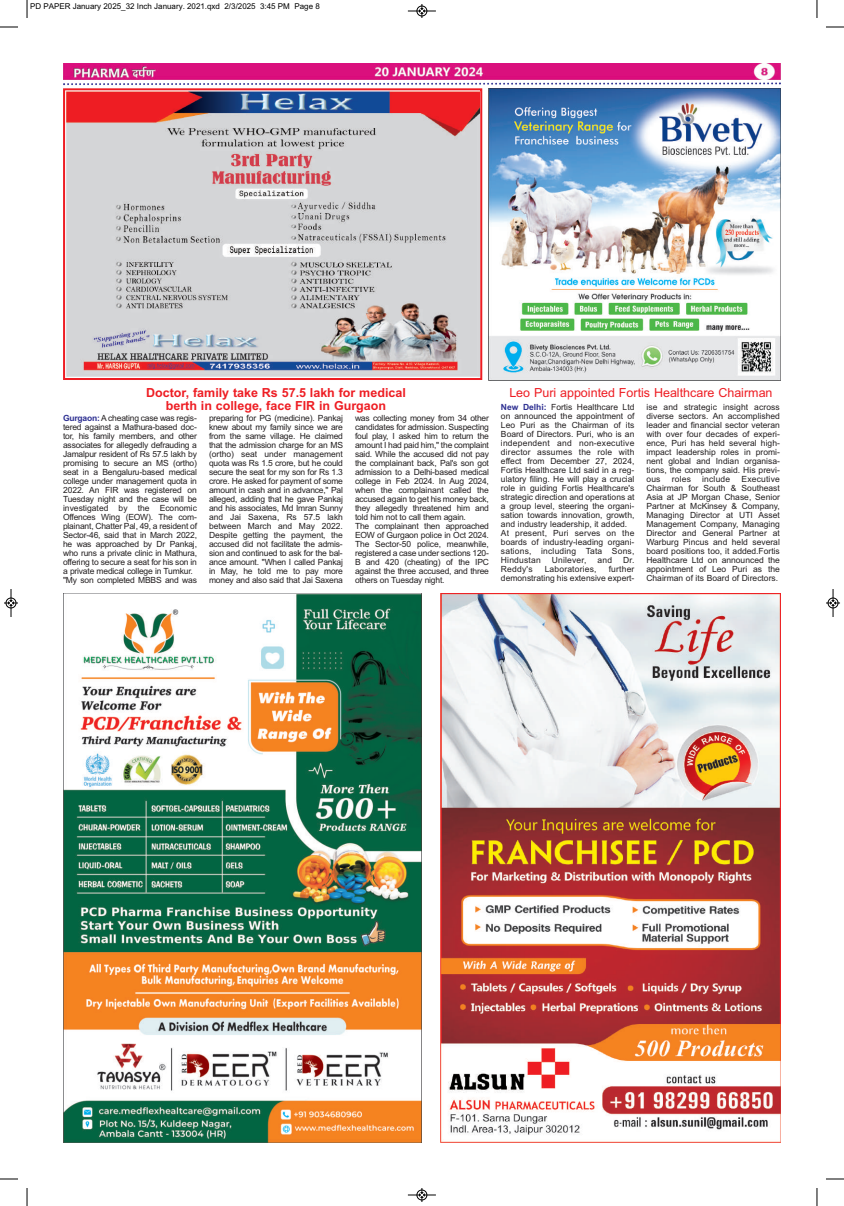
<style>
.page{position:relative;width:844px;height:1206px;background:#fff}
.page>*{position:absolute;margin:0;border:0;box-sizing:border-box;transform-origin:0 0}
.t1{font:700 12.5px/13px "Arial";color:#ee1d23;text-align:center}
.t2{font:12.5px "Arial";color:#ee1d23}
.t3{font:8.5px/9px "Arial";letter-spacing:-.02em;color:#231f20;text-align:justify}
.t4{font:8.5px/9px "Arial";color:#231f20}
.t5{font:8.5px "Arial";letter-spacing:.02em;color:#231f20}
.t6{font:8px "Arial";color:#000}
.s1{font-weight:700;color:#2e3092}
</style>
<div class="page">
<img style="left:63px;top:63px;width:717px;height:17px">
<svg style="left:63px;top:82px;width:717px;height:4px"></svg>
<img style="left:63px;top:593px;width:359px;height:550px">
<img style="left:66px;top:91px;width:413px;height:286px">
<div style="left:63px;top:88px;width:419px;height:292px;border:2px solid #ee1d23"></div>
<img style="left:489px;top:88px;width:291px;height:292px">
<img style="left:440px;top:593px;width:340px;height:550px">
<svg style="left:27px;top:0;width:1px;height:18px"></svg>
<svg style="left:0;top:27px;width:18px;height:1px"></svg>
<svg style="left:816px;top:0;width:1px;height:18px"></svg>
<svg style="left:826px;top:27px;width:17px;height:1px"></svg>
<svg style="left:27px;top:1188px;width:1px;height:18px"></svg>
<svg style="left:0;top:1179px;width:18px;height:1px"></svg>
<svg style="left:816px;top:1188px;width:1px;height:18px"></svg>
<svg style="left:826px;top:1179px;width:17px;height:1px"></svg>
<svg style="left:408px;top:4px;width:28px;height:14px"></svg>
<svg style="left:408px;top:1188px;width:28px;height:14px"></svg>
<svg style="left:4px;top:589px;width:14px;height:28px"></svg>
<svg style="left:826px;top:589px;width:13px;height:28px"></svg>
<p class="t6" style="left:30px;top:2px;width:291px">PD PAPER January 2025_32 Inch January. 2021.qxd 2/3/2025 3:45 PM Page 8</p>
<h1 class="t1" style="left:146px;top:386px;width:261px">Doctor, family take Rs 57.5 lakh for medical berth in college, face FIR in Gurgaon</h1>
<h1 class="t2" style="left:509px;top:385px;width:264px">Leo Puri appointed Fortis Healthcare Chairman</h1>
<p class="t3" style="left:646px;top:402px;width:135px">ise and strategic insight across diverse sectors. An accomplished leader and financial sector veteran with over four decades of experi&shy;ence, Puri has held several high&shy;impact leadership roles in promi&shy;nent global and Indian organisa&shy;tions, the company said. His previ&shy;ous</p>
<p class="t4" style="left:501px;top:402px;width:135px"><span class="s1">New Delhi:</span> Fortis Healthcare Ltd on announced the appointment of<br>Leo Puri as the Chairman of its<br>Board of Directors. Puri, who is an independent and non-executive director assumes the role with effect from December 27, 2024,<br>Fortis Healthcare Ltd said in a reg&shy;ulatory filing. He will play a crucial role in guiding Fortis Healthcare's strategic direction and operations at a group level, steering the organi&shy;sation towards innovation, growth, and industry leadership, it added.<br>At present, Puri serves on the boards of industry-leading organi&shy;sations, including Tata Sons,<br>Hindustan</p>
<p class="t3" style="left:63px;top:414px;width:135px;text-align:left"><span class="s1">Gurgaon:</span> A cheating case was regis&shy;tered against a Mathura-based doc&shy;tor, his family members, and other associates for allegedly defrauding a Jamalpur resident of Rs 57.5 lakh by promising to secure an MS (ortho) seat in a Bengaluru-based medical college under management quota in 2022. An FIR was registered on Tuesday night and the case will be investigated by the Economic Offences Wing (EOW). The com&shy;plainant, Chatter Pal, 49, a resident of Sector-46, said that in March 2022, he was approached by Dr Pankaj, who runs a private clinic in Mathura, offering to secure a seat for his son in a private medical college in Tumkur. "My son completed MBBS and was</p>
<p class="t3" style="left:209px;top:414px;width:135px">preparing for PG (medicine). Pankaj knew about my family since we are from the same village. He claimed that the admission charge for an MS (ortho) seat under management quota was Rs 1.5 crore, but he could secure the seat for my son for Rs 1.3 crore. He asked for payment of some amount in cash and in advance," Pal alleged, adding that he gave Pankaj and his associates, Md Imran Sunny and Jai Saxena, Rs 57.5 lakh between March and May 2022.<br>Despite getting the payment, the accused did not facilitate the admis&shy;sion and continued to ask for the bal&shy;ance amount. "When I called Pankaj in May, he told me to pay more money and also said that Jai Saxena</p>
<p class="t3" style="left:355px;top:414px;width:135px;text-align:left">was collecting money from 34 other candidates for admission. Suspecting foul play, I asked him to return the amount I had paid him," the complaint said. While the accused did not pay the complainant back, Pal's son got admission to a Delhi-based medical college in Feb 2024. In Aug 2024, when the complainant called the accused again to get his money back, they allegedly threatened him and told him not to call them again.<br>The complainant then approached EOW of Gurgaon police in Oct 2024.<br>The Sector-50 police, meanwhile, registered a case under sections 120- B and 420 (cheating) of the IPC against the three accused, and three others on Tuesday night.</p>
<p class="t3" style="left:646px;top:474px;width:135px;text-indent:95px">Executive Chairman for South &amp; Southeast Asia at JP Morgan Chase, Senior Partner at McKinsey &amp; Company, Managing Director at UTI Asset Management Company, Managing Director and General Partner at Warburg Pincus and held several board positions too, it added.Fortis Healthcare Ltd on announced the appointment of Leo Puri as the Chairman of its Board of Directors.</p>
<p class="t3" style="left:671px;top:474px;width:21px">roles</p>
<p class="t5" style="left:702px;top:474px;width:30px">include</p>
<p class="t5" style="left:551px;top:555px;width:36px">Unilever,</p>
<p class="t3" style="left:597px;top:555px;width:16px">and</p>
<p class="t3" style="left:623px;top:555px;width:13px">Dr.</p>
<p class="t4" style="left:501px;top:564px;width:135px;text-align:right">further<br>demonstrating his extensive expert-</p>
<p class="t3" style="left:501px;top:564px;width:33px">Reddy's</p>
<p class="t5" style="left:544px;top:564px;width:53px">Laboratories,</p>
</div>
